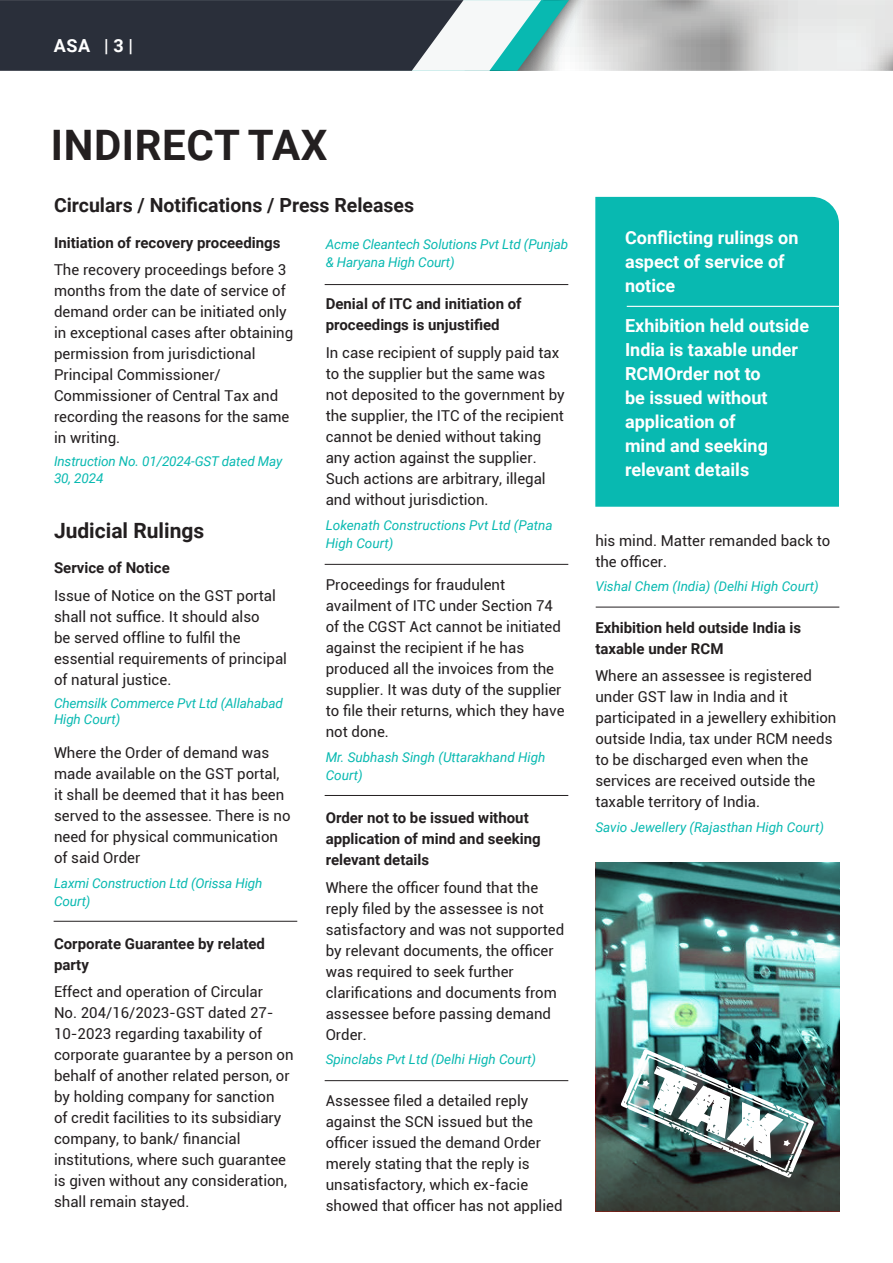
<style>
.page{position:relative;width:893px;height:1263px;background:#fff}
.page>*{position:absolute;margin:0;border:0;box-sizing:border-box;transform-origin:0 0}
.t1{font:700 42px "Roboto";letter-spacing:.015em;color:#231f20}
.t2{font:700 21px "Roboto";color:#231f20}
.t3{font:700 19.5px "Roboto";color:#231f20}
.t4{font:700 18px/24px "Roboto";color:#fff}
.t5{font:15px/21px "Roboto";color:#231f20}
.t6{font:700 15px/21px "Roboto";color:#231f20}
.t7{font:italic 13.5px/18px "Roboto";color:#08b9b1}
</style>
<div class="page">
<svg style="left:0;top:0;width:893px;height:71px;background:#7b8489"></svg>
<hr style="left:54px;top:921px;width:243px;height:1px;background:#231f20">
<hr style="left:325px;top:284px;width:243px;height:1px;background:#231f20">
<hr style="left:325px;top:564px;width:243px;height:1px;background:#231f20">
<hr style="left:325px;top:795px;width:243px;height:1px;background:#231f20">
<hr style="left:596px;top:607px;width:243px;height:1px;background:#231f20">
<hr style="left:325px;top:1080px;width:243px;height:1px;background:#231f20">
<div style="left:595px;top:197px;width:244px;height:310px;background:#08b9b1"></div>
<hr style="left:627px;top:306px;width:228px;height:1px;background:#fff">
<img style="left:596px;top:862px;width:243px;height:349px">
<div style="left:624px;top:1052px;width:211px;height:147px;background:#231f20;opacity:.75"></div>
<img style="left:620px;top:1049px;width:194px;height:129px">
<p class="t4" style="left:54px;top:33px;width:81px">ASA | 3 |</p>
<h1 class="t1" style="left:51px;top:116px;width:278px">INDIRECT TAX</h1>
<h3 class="t3" style="left:54px;top:191px;width:362px">Circulars / Notifications / Press Releases</h3>
<p class="t6" style="left:54px;top:231px;width:228px">Initiation of recovery proceedings</p>
<p class="t5" style="left:54px;top:259px;width:241px">The recovery proceedings before 3 months from the date of service of demand order can be initiated only in exceptional cases after obtaining permission from jurisdictional<br>Principal Commissioner/<br>Commissioner of Central Tax and recording the reasons for the same in writing.</p>
<p class="t7" style="left:54px;top:453px;width:230px;line-height:16.2px">Instruction No. 01/2024-GST dated May<br>30, 2024</p>
<h2 class="t2" style="left:54px;top:516px;width:152px">Judicial Rulings</h2>
<p class="t6" style="left:54px;top:556px;width:117px">Service of Notice</p>
<p class="t5" style="left:54px;top:584px;width:235px">Issue of Notice on the GST portal shall not suffice. It should also<br>be served offline to fulfil the essential requirements of principal of natural justice.</p>
<p class="t7" style="left:54px;top:694px;width:230px;line-height:16.2px">Chemsilk Commerce Pvt Ltd (Allahabad<br>High Court)</p>
<p class="t5" style="left:54px;top:742px;width:238px">Where the Order of demand was made available on the GST portal, it shall be deemed that it has been served to the assessee. There is no need for physical communication of said Order</p>
<p class="t7" style="left:54px;top:874px;width:210px">Laxmi Construction Ltd (Orissa High<br>Court)</p>
<p class="t6" style="left:54px;top:932px;width:212px">Corporate Guarantee by related party</p>
<p class="t5" style="left:54px;top:981px;width:241px">Effect and operation of Circular<br>No. 204/16/2023-GST dated 27-<br>10-2023 regarding taxability of corporate guarantee by a person on behalf of another related person, or by holding company for sanction<br>of credit facilities to its subsidiary company, to bank/ financial institutions, where such guarantee is given without any consideration, shall remain stayed.</p>
<p class="t7" style="left:326px;top:234px;width:244px">Acme Cleantech Solutions Pvt Ltd (Punjab &amp; Haryana High Court)</p>
<p class="t6" style="left:326px;top:293px;width:197px">Denial of ITC and initiation of proceedings is unjustified</p>
<p class="t5" style="left:326px;top:342px;width:241px">In case recipient of supply paid tax to the supplier but the same was not deposited to the government by the supplier, the ITC of the recipient cannot be denied without taking any action against the supplier.<br>Such actions are arbitrary, illegal and without jurisdiction.</p>
<p class="t7" style="left:326px;top:515px;width:228px">Lokenath Constructions Pvt Ltd (Patna<br>High Court)</p>
<p class="t5" style="left:326px;top:574px;width:240px">Proceedings for fraudulent availment of ITC under Section 74 of the CGST Act cannot be initiated against the recipient if he has produced all the invoices from the supplier. It was duty of the supplier to file their returns, which they have not done.</p>
<p class="t7" style="left:326px;top:748px;width:221px">Mr. Subhash Singh (Uttarakhand High<br>Court)</p>
<p class="t6" style="left:326px;top:806px;width:217px">Order not to be issued without application of mind and seeking relevant details</p>
<p class="t5" style="left:326px;top:876px;width:240px">Where the officer found that the reply filed by the assessee is not satisfactory and was not supported by relevant documents, the officer was required to seek further clarifications and documents from assessee before passing demand<br>Order.</p>
<p class="t7" style="left:326px;top:1050px;width:212px">Spinclabs Pvt Ltd (Delhi High Court)</p>
<p class="t5" style="left:326px;top:1089px;width:238px">Assessee filed a detailed reply against the SCN issued but the officer issued the demand Order merely stating that the reply is unsatisfactory, which ex-facie showed that officer has not applied</p>
<p class="t4" style="left:625px;top:225px;width:175px">Conflicting rulings on aspect of service of notice</p>
<p class="t4" style="left:625px;top:313px;width:186px">Exhibition held outside<br>India is taxable under<br>RCMOrder not to<br>be issued without application of<br>mind and seeking relevant details</p>
<p class="t5" style="left:595px;top:529px;width:237px">his mind. Matter remanded back to the officer.</p>
<p class="t7" style="left:595px;top:577px;width:225px">Vishal Chem (India) (Delhi High Court)</p>
<p class="t6" style="left:595px;top:616px;width:207px">Exhibition held outside India is taxable under RCM</p>
<p class="t5" style="left:595px;top:665px;width:243px">Where an assessee is registered under GST law in India and it participated in a jewellery exhibition outside India, tax under RCM needs to be discharged even when the services are received outside the taxable territory of India.</p>
<p class="t7" style="left:595px;top:818px;width:230px">Savio Jewellery (Rajasthan High Court)</p>
</div>
